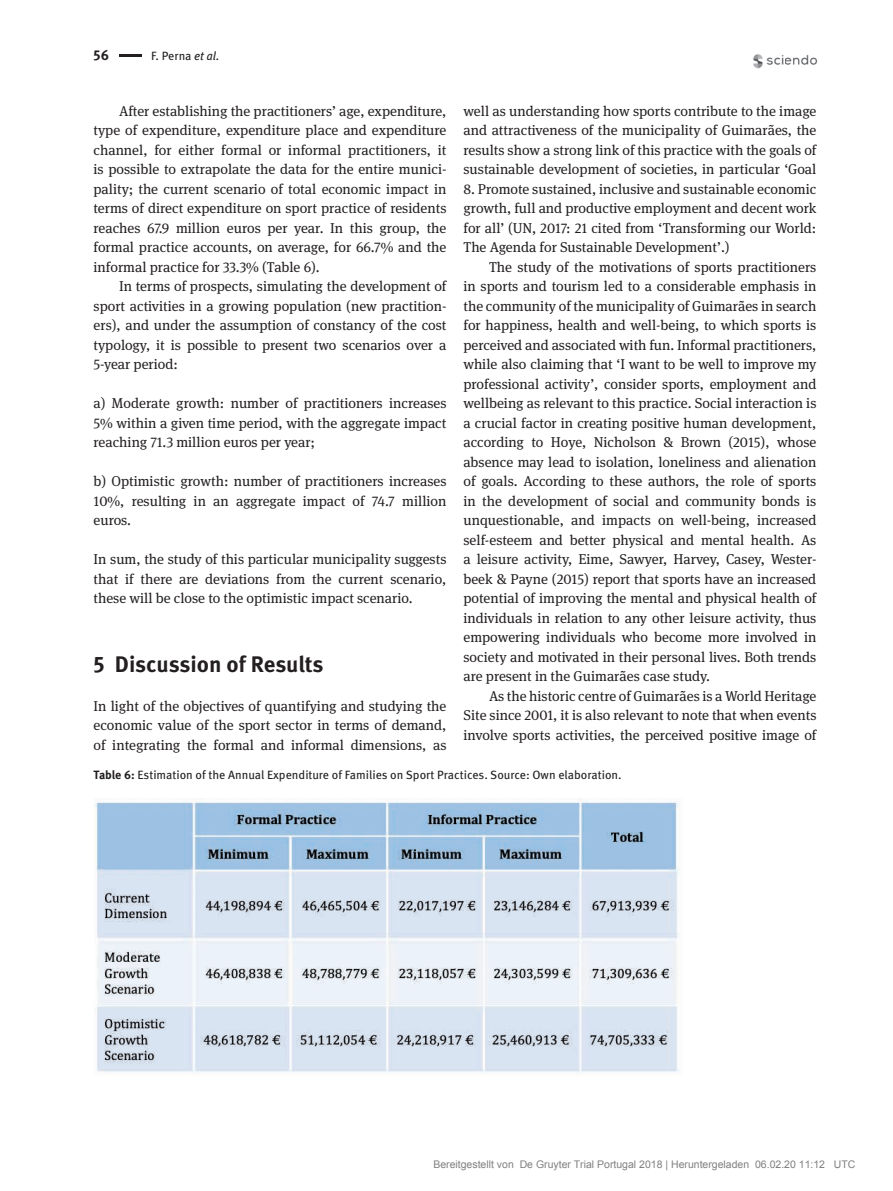
<style>
.page{position:relative;width:893px;height:1191px;background:#fff}
.page>*{position:absolute;margin:0;border:0;box-sizing:border-box;transform-origin:0 0}
.t1{font:700 22.5px "DG Meta Science";letter-spacing:-.005em;color:#231f20}
.t2{font:14.25px/19.5px "DG Meta Serif Science";color:#231f20;text-align:justify}
.t3{font:700 14.25px "DG Meta Science";color:#231f20}
.t4{font:12px "DG Meta Science";color:#231f20}
.t5{font:10.5px "Arial";color:#808080}
.s1{font-style:italic}
.s2{font-weight:700}
</style>
<div class="page">
<img style="left:753px;top:54px;width:65px;height:15px">
<hr style="left:119px;top:55px;width:22px;height:2px;background:#231f20">
<img style="left:94px;top:798px;width:586px;height:275px">
<p class="t3" style="left:94px;top:44px;width:17px">56</p>
<p class="t4" style="left:151px;top:46px;width:70px">F. Perna <span class="s1">et al.</span></p>
<p class="t2" style="left:463px;top:101px;width:354px">well as understanding how sports contribute to the image and attractiveness of the municipality of Guimarães, the results show a strong link of this practice with the goals of sustainable development of societies, in particular ‘Goal</p>
<p class="t2" style="left:463px;top:179px;width:354px">8. Promote sustained, inclusive and sustainable economic growth, full and productive employment and decent work for all’ (UN, 2017: 21 cited from ‘Transforming our World:<br>The Agenda for Sustainable Development’.)</p>
<p class="t2" style="left:463px;top:257px;width:354px;text-indent:26px">The study of the motivations of sports practitioners in sports and tourism led to a considerable emphasis in the community of the municipality of Guimarães in search for happiness, health and well-being, to which sports is perceived and associated with fun. Informal practitioners, while also claiming that ‘I want to be well to improve my professional activity’, consider sports, employment and wellbeing as relevant to this practice. Social interaction is a crucial factor in creating positive human development, according to Hoye, Nicholson &amp; Brown (2015), whose absence may lead to isolation, loneliness and alienation of goals. According to these authors, the role of sports in the development of social and community bonds is unquestionable, and impacts on well-being, increased self-esteem and better physical and mental health. As a leisure activity, Eime, Sawyer, Harvey, Casey, Wester&shy;beek &amp; Payne (2015) report that sports have an increased potential of improving the mental and physical health of individuals in relation to any other leisure activity, thus empowering individuals who become more involved in society and motivated in their personal lives. Both trends are present in the Guimarães case study.</p>
<p class="t2" style="left:463px;top:685px;width:354px;text-indent:26px">As the historic centre of Guimarães is a World Heritage Site since 2001, it is also relevant to note that when events involve sports activities, the perceived positive image of</p>
<p class="t4" style="left:94px;top:765px;width:530px"><span class="s2">Table 6:</span> Estimation of the Annual Expenditure of Families on Sport Practices. Source: Own elaboration.</p>
<p class="t2" style="left:94px;top:101px;width:354px;text-indent:26px">After establishing the practitioners’ age, expenditure, type of expenditure, expenditure place and expenditure channel, for either formal or informal practitioners, it is possible to extrapolate the data for the entire munici&shy;pality; the current scenario of total economic impact in terms of direct expenditure on sport practice of residents reaches 67.9 million euros per year. In this group, the formal practice accounts, on average, for 66.7% and the informal practice for 33.3% (Table 6).</p>
<p class="t2" style="left:94px;top:276px;width:354px;text-indent:26px">In terms of prospects, simulating the development of sport activities in a growing population (new practition&shy;ers), and under the assumption of constancy of the cost typology, it is possible to present two scenarios over a 5-year period:</p>
<p class="t2" style="left:94px;top:393px;width:354px">a) Moderate growth: number of practitioners increases 5% within a given time period, with the aggregate impact reaching 71.3 million euros per year;</p>
<p class="t2" style="left:94px;top:471px;width:354px">b) Optimistic growth: number of practitioners increases 10%, resulting in an aggregate impact of 74.7 million euros.</p>
<p class="t2" style="left:94px;top:549px;width:354px">In sum, the study of this particular municipality suggests that if there are deviations from the current scenario, these will be close to the optimistic impact scenario.</p>
<h1 class="t1" style="left:94px;top:645px;width:232px">5 Discussion of Results</h1>
<p class="t2" style="left:94px;top:695px;width:354px">In light of the objectives of quantifying and studying the economic value of the sport sector in terms of demand, of integrating the formal and informal dimensions, as</p>
<p class="t5" style="left:433px;top:1160px;width:424px">Bereitgestellt von De Gruyter Trial Portugal 2018 | Heruntergeladen 06.02.20 11:12 UTC</p>
</div>
